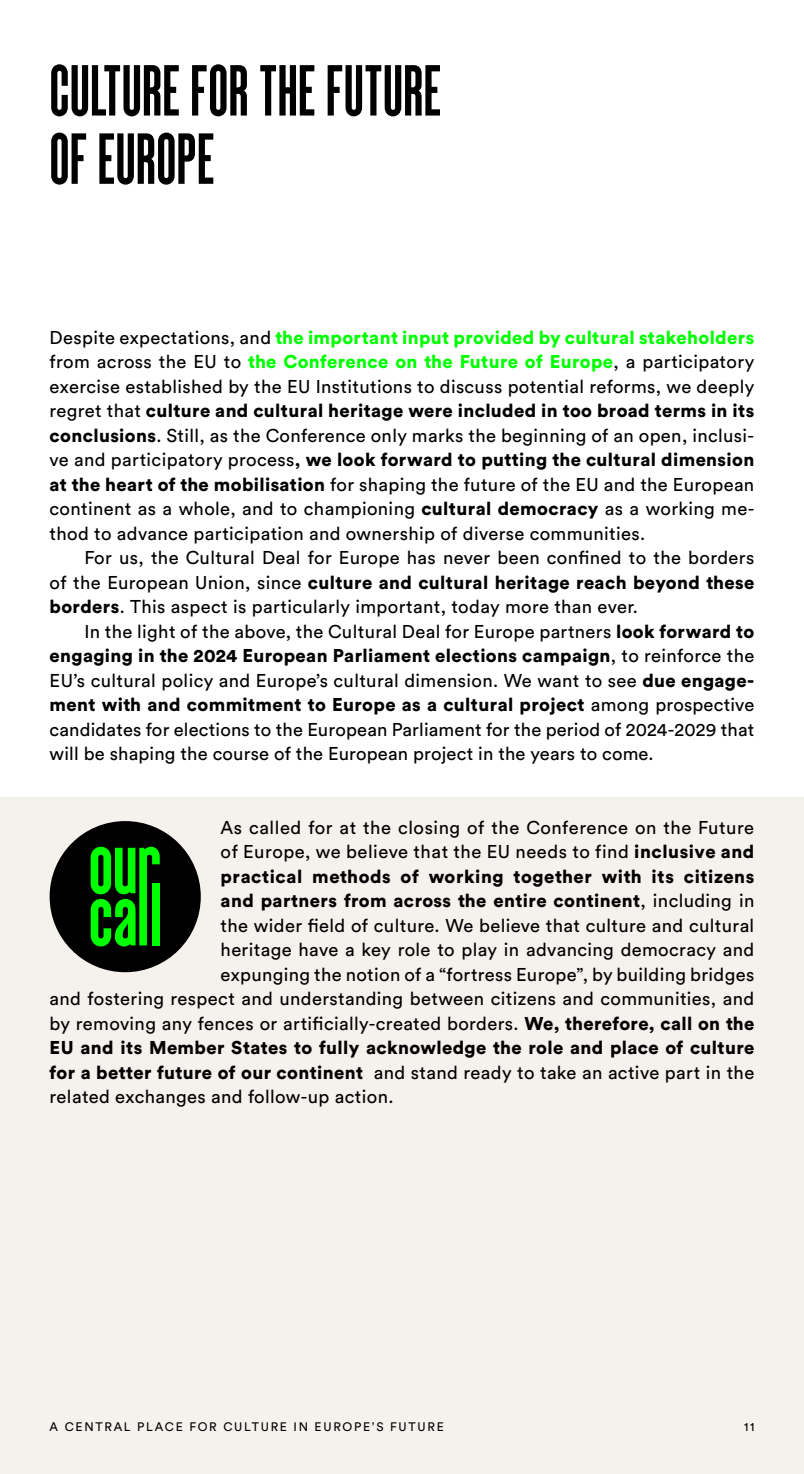
<style>
.page{position:relative;width:804px;height:1474px;background:#fff}
.page>*{position:absolute;margin:0;border:0;box-sizing:border-box;transform-origin:0 0}
.t1{font:700 63px/68.2px "Cactus";letter-spacing:.01em;color:#000}
.t2{font:18.38px/24.5px "Circular Std";letter-spacing:.02em;color:#000;text-align:justify}
.t3{font:900 18.38px "Circular Std";letter-spacing:.02em;color:#000}
.t4{font:12.25px "Circular Std";letter-spacing:.14em;color:#000}
.s1{font-weight:900;color:#0f0}
.s2{font-weight:900}
.s3{font-weight:700}
.s4{font-weight:400}
</style>
<div class="page">
<div style="left:0;top:797px;width:804px;height:676px;background:#f5f1ec"></div>
<div style="left:50px;top:821px;width:151px;height:151px;background:#000;border-radius:50%"></div>
<svg style="left:91px;top:846px;width:69px;height:100px"></svg>
<div style="left:152px;top:883px;width:8px;height:62px;background:#0f0"></div>
<h1 class="t1" style="left:50px;top:55px;width:393px">CULTURE FOR THE FUTURE<br>OF EUROPE</h1>
<p class="t2" style="left:50px;top:325px;width:706px">Despite expectations, and <span class="s1">the important input provided by cultural stakeholders </span>from across the EU to <span class="s1">the Conference on the Future of Europe</span>, a participatory exercise established by the EU Institutions to discuss potential reforms, we deeply regret that <span class="s2">culture and cultural heritage were included in too broad terms in its conclusions</span>. Still, as the Conference only marks the beginning of an open, inclusi&shy;ve and participatory process<span class="s3">,</span> <span class="s2">we look forward to putting the cultural dimension at the heart of the mobilisation</span> for shaping the future of the EU and the European continent as a whole, and to championing <span class="s2">cultural democracy</span> as a working me&shy;thod to advance participation and ownership of diverse communities.</p>
<p class="t2" style="left:50px;top:545px;width:706px;text-indent:35px">For us, the Cultural Deal for Europe has never been confined to the borders of the European Union, since <span class="s2">culture and cultural heritage reach beyond these borders</span>. This aspect is particularly important, today more than ever.</p>
<p class="t2" style="left:50px;top:619px;width:706px;text-indent:35px">In the light of the above, the Cultural Deal for Europe partners <span class="s2">look forward to engaging in the 2024 European Parliament elections campaign</span>, to reinforce the EU’s cultural policy and Europe’s cultural dimension. We want to see <span class="s2">due engage&shy;ment with and commitment to Europe as a cultural project</span> among prospective candidates for elections to the European Parliament for the period of 2024-2029 that will be shaping the course of the European project in the years to come.</p>
<p class="t2" style="left:221px;top:815px;width:535px">As called for at the closing of the Conference on the Future</p>
<p class="t2" style="left:221px;top:839px;width:535px">of Europe, we believe that the EU needs to find <span class="s2">inclusive and</span></p>
<p class="t3" style="left:221px;top:864px;width:535px">practical methods of working together with its citizens</p>
<p class="t3" style="left:221px;top:888px;width:535px">and partners from across the entire continent<span class="s4">, including in</span></p>
<p class="t2" style="left:221px;top:913px;width:535px">the wider field of culture. We believe that culture and cultural</p>
<p class="t2" style="left:221px;top:937px;width:535px">heritage have a key role to play in advancing democracy and</p>
<p class="t2" style="left:221px;top:962px;width:535px">expunging the notion of a “fortress Europe”, by building bridges</p>
<p class="t2" style="left:50px;top:986px;width:706px">and fostering respect and understanding between citizens and communities, and</p>
<p class="t2" style="left:50px;top:1011px;width:706px">by removing any fences or artificially-created borders. <span class="s2">We, therefore, call on the</span></p>
<p class="t3" style="left:50px;top:1035px;width:706px">EU and its Member States to fully acknowledge the role and place of culture</p>
<p class="t2" style="left:50px;top:1060px;width:706px"><span class="s2">for a better future of our continent</span> and stand ready to take an active part in the</p>
<p class="t2" style="left:50px;top:1084px;width:345px">related exchanges and follow-up action.</p>
<p class="t4" style="left:50px;top:1419px;width:396px">A CENTRAL PLACE FOR CULTURE IN EUROPE’S FUTURE</p>
<p class="t4" style="left:744px;top:1418px;width:12px">11</p>
</div>
